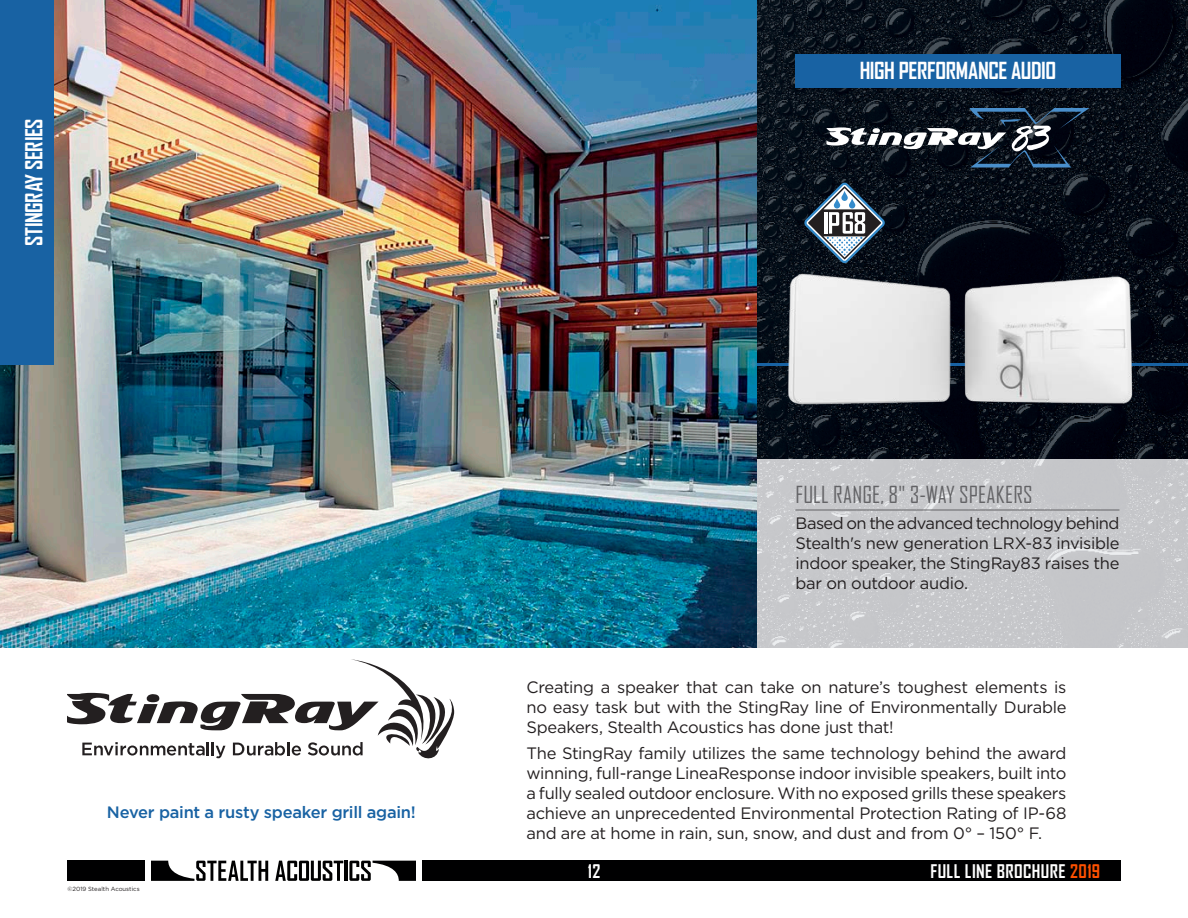
<style>
.page{position:relative;width:1188px;height:918px;background:#fff}
.page>*{position:absolute;margin:0;border:0;box-sizing:border-box;transform-origin:0 0}
.t1{font:700 22.5px "Agency FB";letter-spacing:-.02em;color:#fff}
.t2{font:22.5px "Agency FB";letter-spacing:.005em;color:#636366}
.t3{font:700 18px "Agency FB";letter-spacing:.02em;color:#fff}
.t4{font:16.5px/19.8px "Gotham";letter-spacing:-.02em;color:#231f20;text-align:justify}
.t5{font:500 16.5px "Gotham";letter-spacing:-.015em;color:#1862a3}
.t6{font:6px "Gotham";color:#231f20}
.s1{color:#ff5100}
</style>
<div class="page">
<img style="left:0;top:0;width:1188px;height:648px">
<img style="left:756px;top:0;width:432px;height:459px">
<hr style="left:756px;top:363px;width:432px;height:3px;background:#1862a3">
<img style="left:756px;top:232px;width:414px;height:214px">
<svg style="left:826px;top:108px;width:264px;height:60px;background:#2f3843"></svg>
<svg style="left:68px;top:659px;width:386px;height:100px"></svg>
<hr style="left:795px;top:510px;width:324px;height:1px;background:#636366">
<div style="left:795px;top:54px;width:325px;height:34px;background:#1862a3"></div>
<div style="left:0;top:0;width:54px;height:364px;background:#1862a3"></div>
<svg style="left:804px;top:182px;width:81px;height:81px"></svg>
<div style="left:68px;top:861px;width:77px;height:20px;background:#000001"></div>
<div style="left:422px;top:861px;width:698px;height:20px;background:#000001"></div>
<svg style="left:152px;top:861px;width:116px;height:20px"></svg>
<hr style="left:345px;top:861px;width:3px;height:20px;background:#000001">
<svg style="left:275px;top:861px;width:68px;height:20px"></svg>
<svg style="left:349px;top:861px;width:66px;height:20px"></svg>
<h1 class="t1" style="left:20px;top:246px;width:129px;rotate:-90deg">STINGRAY SERIES</h1>
<p class="t5" style="left:107px;top:802px;width:310px">Never paint a rusty speaker grill again!</p>
<p class="t6" style="left:68px;top:885px;width:74px">©2019 Stealth Acoustics</p>
<h1 class="t1" style="left:860px;top:57px;width:198px">HIGH PERFORMANCE AUDIO</h1>
<h1 class="t2" style="left:795px;top:481px;width:239px">FULL RANGE, 8" 3-WAY SPEAKERS</h1>
<p class="t4" style="left:795px;top:513px;width:326px">Based on the advanced technology behind Stealth's new generation LRX-83 invisible indoor speaker, the StingRay83 raises the bar on outdoor audio.</p>
<p class="t4" style="left:526px;top:677px;width:542px">Creating a speaker that can take on nature’s toughest elements is no easy task but with the StingRay line of Environmentally Durable Speakers, Stealth Acoustics has done just that!</p>
<p class="t4" style="left:526px;top:743px;width:542px">The StingRay family utilizes the same technology behind the award winning, full-range LineaResponse indoor invisible speakers, built into a fully sealed outdoor enclosure. With no exposed grills these speakers achieve an unprecedented Environmental Protection Rating of IP-68 and are at home in rain, sun, snow, and dust and from 0° – 150° F.</p>
<p class="t3" style="left:588px;top:860px;width:14px">12</p>
<p class="t3" style="left:930px;top:860px;width:171px">FULL LINE BROCHURE <span class="s1">2019</span></p>
</div>
